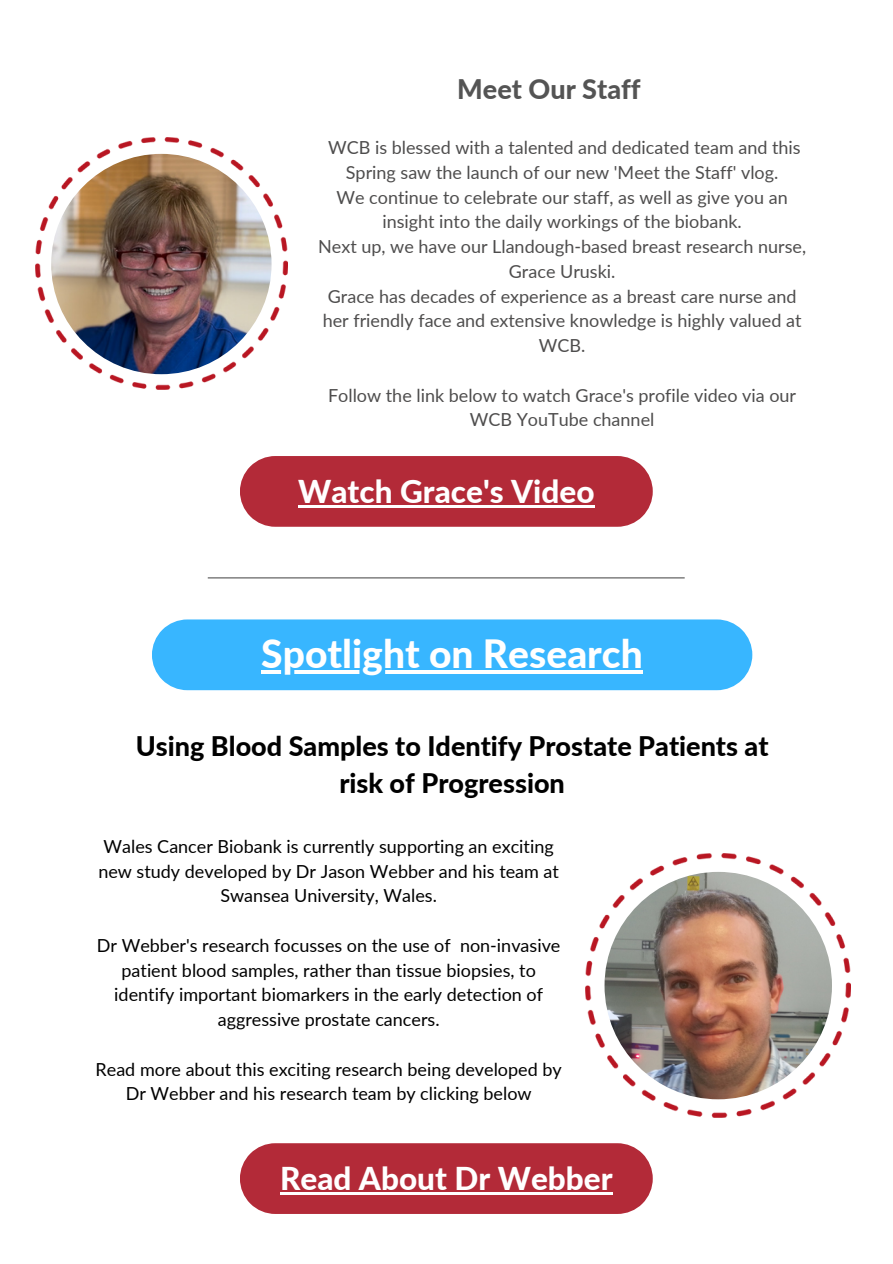
<style>
.page{position:relative;width:893px;height:1264px;background:#fff}
.page>*{position:absolute;margin:0;border:0;box-sizing:border-box;transform-origin:0 0}
.t1{font:800 39px "Lato";color:#fff}
.t2{font:800 31.5px "Lato";color:#fff}
.t3{font:800 27px/37px "Lato";color:#000;text-align:center}
.t4{font:800 27px "Lato";color:#545454}
.t5{font:18px/24.8px "Lato";color:#4e4d4d;text-align:center}
.t6{font:18px/24.8px "Lato";color:#000;text-align:center}
</style>
<div class="page">
<hr style="left:208px;top:577px;width:476px;height:1px;background:#545454">
<img style="left:35px;top:138px;width:252px;height:252px">
<div style="left:240px;top:456px;width:412px;height:71px;background:#b32a38"></div>
<hr style="left:298px;top:505px;width:296px;height:3px;background:#fff">
<div style="left:152px;top:619px;width:600px;height:71px;background:#38b6ff"></div>
<hr style="left:261px;top:670px;width:382px;height:3px;background:#fff">
<img style="left:585px;top:853px;width:265px;height:264px">
<img style="left:604px;top:871px;width:227px;height:228px;border-radius:50%">
<div style="left:240px;top:1143px;width:412px;height:70px;background:#b32a38"></div>
<hr style="left:280px;top:1192px;width:332px;height:2px;background:#fff">
<p class="t4" style="left:457px;top:72px;width:185px">Meet Our Staff</p>
<p class="t5" style="left:328px;top:135px;width:474px">WCB is blessed with a talented and dedicated team and this<br>Spring saw the launch of our new 'Meet the Staff' vlog.</p>
<p class="t5" style="left:336px;top:184px;width:452px">We continue to celebrate our staff, as well as give you an insight into the daily workings of the biobank.</p>
<p class="t5" style="left:318px;top:234px;width:489px">Next up, we have our Llandough-based breast research nurse,<br>Grace Uruski.</p>
<p class="t5" style="left:323px;top:283px;width:480px">Grace has decades of experience as a breast care nurse and her friendly face and extensive knowledge is highly valued at<br>WCB.</p>
<p class="t5" style="left:328px;top:382px;width:469px">Follow the link below to watch Grace's profile video via our<br>WCB YouTube channel</p>
<p class="t2" style="left:298px;top:472px;width:298px">Watch Grace's Video</p>
<p class="t1" style="left:261px;top:629px;width:383px">Spotlight on Research</p>
<p class="t3" style="left:136px;top:727px;width:634px">Using Blood Samples to Identify Prostate Patients at risk of Progression</p>
<p class="t6" style="left:98px;top:833px;width:462px">Wales Cancer Biobank is currently supporting an exciting new study developed by Dr Jason Webber and his team at<br>Swansea University, Wales.</p>
<p class="t6" style="left:97px;top:932px;width:465px">Dr Webber's research focusses on the use of non-invasive patient blood samples, rather than tissue biopsies, to identify important biomarkers in the early detection of aggressive prostate cancers.</p>
<p class="t6" style="left:96px;top:1056px;width:467px">Read more about this exciting research being developed by<br>Dr Webber and his research team by clicking below</p>
<p class="t2" style="left:280px;top:1159px;width:334px">Read About Dr Webber</p>
</div>
